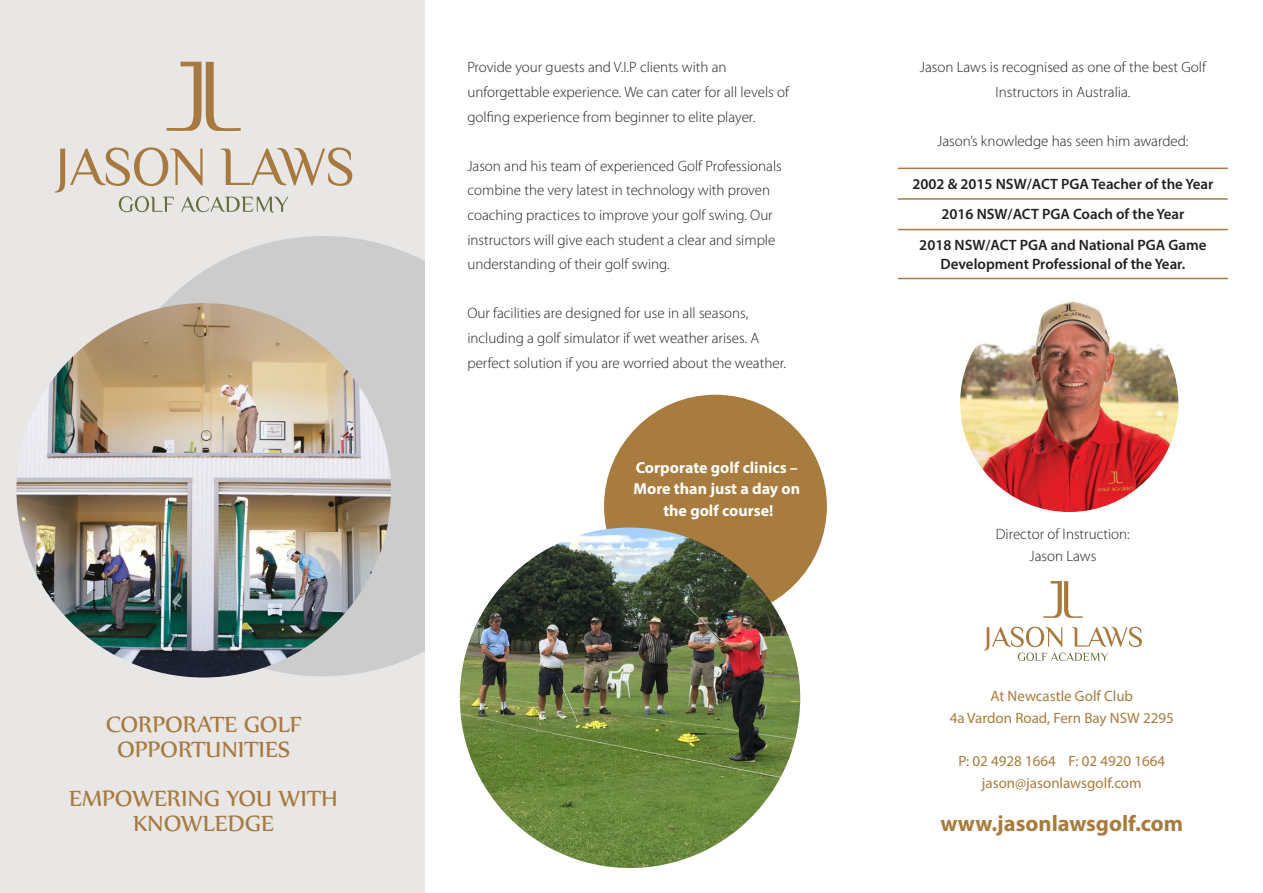
<style>
.page{position:relative;width:1263px;height:893px;background:#fff}
.page>*{position:absolute;margin:0;border:0;box-sizing:border-box;transform-origin:0 0}
.t1{font:27px/24.6px "Nyala";color:#a7793e;text-align:center}
.t2{font:700 22.5px "Myriad Pro";color:#a87b3e}
.t3{font:700 16.05px/21.9px "Myriad Pro";color:#fff;text-align:center}
.t4{font:300 15px/24.6px "Myriad Pro";color:#231f20}
.t5{font:600 15px/30.6px "Myriad Pro";color:#231f20;text-align:center}
.t6{font:15px/21.6px "Myriad Pro";color:#a87b3e;text-align:center}
</style>
<div class="page">
<div style="left:604px;top:395px;width:223px;height:223px;background:#a87b3e;border-radius:50%"></div>
<img style="left:960px;top:294px;width:218px;height:218px;border-radius:109px">
<img style="left:460px;top:527px;width:340px;height:341px;border-radius:170px">
<hr style="left:898px;top:168px;width:330px;height:1px;background:#a87b3e">
<hr style="left:898px;top:198px;width:330px;height:2px;background:#a87b3e">
<hr style="left:898px;top:229px;width:330px;height:1px;background:#a87b3e">
<hr style="left:898px;top:278px;width:330px;height:1px;background:#a87b3e">
<svg style="left:984px;top:627px;width:158px;height:34px"></svg>
<svg style="left:1043px;top:581px;width:39px;height:37px"></svg>
<div style="left:0;top:0;width:425px;height:893px;background:#e8e7e6"></div>
<svg style="left:103px;top:236px;width:322px;height:440px;fill:#cdcccc"></svg>
<img style="left:16px;top:303px;width:375px;height:374px;border-radius:187px">
<svg style="left:55px;top:147px;width:297px;height:66px"></svg>
<svg style="left:167px;top:62px;width:74px;height:69px"></svg>
<h1 class="t1" style="left:106px;top:712px;width:197px">CORPORATE GOLF<br>OPPORTUNITIES</h1>
<h1 class="t1" style="left:69px;top:786px;width:270px">EMPOWERING YOU WITH<br>KNOWLEDGE</h1>
<p class="t4" style="left:467px;top:55px;width:323px">Provide your guests and V.I.P clients with an unforgettable experience. We can cater for all levels of golfing experience from beginner to elite player.</p>
<p class="t4" style="left:467px;top:154px;width:316px">Jason and his team of experienced Golf Professionals combine the very latest in technology with proven coaching practices to improve your golf swing. Our instructors will give each student a clear and simple understanding of their golf swing.</p>
<p class="t4" style="left:467px;top:301px;width:320px">Our facilities are designed for use in all seasons, including a golf simulator if wet weather arises. A perfect solution if you are worried about the weather.</p>
<p class="t3" style="left:633px;top:456px;width:168px">Corporate golf clinics –<br>More than just a day on the golf course!</p>
<p class="t4" style="left:920px;top:55px;width:288px;text-align:center">Jason Laws is recognised as one of the best Golf<br>Instructors in Australia.</p>
<p class="t4" style="left:937px;top:129px;width:253px">Jason’s knowledge has seen him awarded:</p>
<p class="t5" style="left:912px;top:168px;width:302px">2002 &amp; 2015 NSW/ACT PGA Teacher of the Year<br>2016 NSW/ACT PGA Coach of the Year<br>2018 NSW/ACT PGA and National PGA Game</p>
<p class="t5" style="left:940px;top:248px;width:246px">Development Professional of the Year.</p>
<p class="t4" style="left:996px;top:524px;width:135px;line-height:21.6px;text-align:center">Director of Instruction:<br>Jason Laws</p>
<p class="t6" style="left:950px;top:685px;width:226px">At Newcastle Golf Club<br>4a Vardon Road, Fern Bay NSW 2295</p>
<p class="t6" style="left:958px;top:750px;width:208px">P: 02 4928 1664 F: 02 4920 1664 jason@jasonlawsgolf.com</p>
<h2 class="t2" style="left:940px;top:808px;width:244px">www.jasonlawsgolf.com</h2>
</div>
